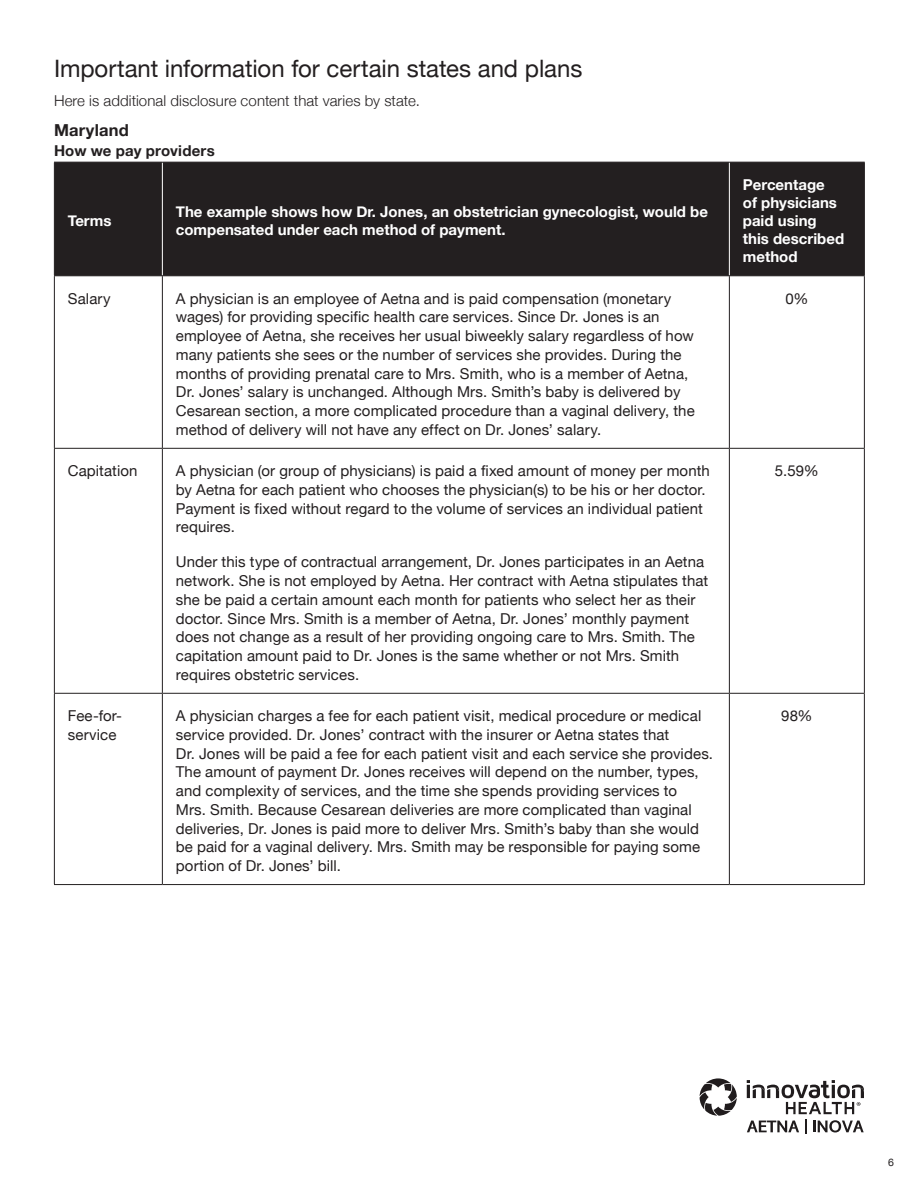
<style>
.page{position:relative;width:918px;height:1188px;background:#fff}
.page>*{position:absolute;margin:0;border:0;box-sizing:border-box;transform-origin:0 0}
.t1{font:24px "Helvetica Neue";color:#231f20}
.t2{font:700 16.5px "Helvetica Neue";letter-spacing:.01em;color:#231f20}
.t3{font:15px/18.8px "Helvetica Neue";letter-spacing:.005em;color:#231f20}
.t4{font:700 15px/18px "Helvetica Neue";color:#fff}
.t5{font:300 15px "Helvetica Neue";letter-spacing:.005em;color:#231f20}
.t6{font:700 15px "Helvetica Neue";letter-spacing:.015em;color:#231f20}
.t7{font:10.5px "Helvetica Neue";color:#231f20}
</style>
<div class="page">
<svg style="left:700px;top:1078px;width:37px;height:38px"></svg>
<svg style="left:747px;top:1080px;width:117px;height:54px"></svg>
<div style="left:55px;top:163px;width:809px;height:112px;background:#231f20"></div>
<hr style="left:162px;top:163px;width:1px;height:112px;background:#fff">
<hr style="left:729px;top:163px;width:1px;height:112px;background:#fff">
<hr style="left:54px;top:276px;width:1px;height:172px;background:#231f20">
<hr style="left:162px;top:276px;width:1px;height:172px;background:#231f20">
<hr style="left:729px;top:276px;width:1px;height:172px;background:#231f20">
<hr style="left:864px;top:276px;width:1px;height:172px;background:#231f20">
<hr style="left:54px;top:448px;width:108px;height:1px;background:#231f20">
<hr style="left:54px;top:449px;width:1px;height:244px;background:#231f20">
<hr style="left:162px;top:448px;width:567px;height:1px;background:#231f20">
<hr style="left:162px;top:449px;width:1px;height:244px;background:#231f20">
<hr style="left:729px;top:448px;width:136px;height:1px;background:#231f20">
<hr style="left:729px;top:449px;width:1px;height:244px;background:#231f20">
<hr style="left:864px;top:449px;width:1px;height:244px;background:#231f20">
<hr style="left:54px;top:693px;width:108px;height:1px;background:#231f20">
<hr style="left:54px;top:694px;width:1px;height:190px;background:#231f20">
<hr style="left:162px;top:693px;width:567px;height:1px;background:#231f20">
<hr style="left:162px;top:694px;width:1px;height:190px;background:#231f20">
<hr style="left:729px;top:693px;width:136px;height:1px;background:#231f20">
<hr style="left:729px;top:694px;width:1px;height:190px;background:#231f20">
<hr style="left:864px;top:694px;width:1px;height:190px;background:#231f20">
<hr style="left:54px;top:884px;width:108px;height:1px;background:#231f20">
<hr style="left:162px;top:884px;width:567px;height:1px;background:#231f20">
<hr style="left:729px;top:884px;width:136px;height:1px;background:#231f20">
<hr style="left:54px;top:162px;width:108px;height:1px;background:#231f20">
<hr style="left:54px;top:163px;width:1px;height:112px;background:#231f20">
<hr style="left:162px;top:162px;width:567px;height:1px;background:#231f20">
<hr style="left:729px;top:162px;width:136px;height:1px;background:#231f20">
<hr style="left:864px;top:163px;width:1px;height:112px;background:#231f20">
<hr style="left:54px;top:275px;width:108px;height:1px;background:#231f20">
<hr style="left:162px;top:275px;width:567px;height:1px;background:#231f20">
<hr style="left:729px;top:275px;width:136px;height:1px;background:#231f20">
<h2 class="t1" style="left:54px;top:51px;width:530px">Important information for certain states and plans</h2>
<p class="t5" style="left:54px;top:89px;width:367px">Here is additional disclosure content that varies by state.</p>
<h3 class="t2" style="left:54px;top:117px;width:76px">Maryland</h3>
<h4 class="t6" style="left:54px;top:139px;width:162px">How we pay providers</h4>
<p class="t4" style="left:68px;top:212px;width:45px">Terms</p>
<p class="t4" style="left:176px;top:203px;width:534px">The example shows how Dr. Jones, an obstetrician gynecologist, would be compensated under each method of payment.</p>
<p class="t4" style="left:743px;top:176px;width:103px">Percentage<br>of physicians paid using this described method</p>
<p class="t3" style="left:68px;top:290px;width:44px">Salary</p>
<p class="t3" style="left:176px;top:290px;width:520px">A physician is an employee of Aetna and is paid compensation (monetary wages) for providing specific health care services. Since Dr. Jones is an employee of Aetna, she receives her usual biweekly salary regardless of how many patients she sees or the number of services she provides. During the months of providing prenatal care to Mrs. Smith, who is a member of Aetna, Dr. Jones’ salary is unchanged. Although Mrs. Smith’s baby is delivered by Cesarean section, a more complicated procedure than a vaginal delivery, the method of delivery will not have any effect on Dr. Jones’ salary.</p>
<p class="t3" style="left:785px;top:290px;width:25px">0%</p>
<p class="t3" style="left:68px;top:462px;width:71px">Capitation</p>
<p class="t3" style="left:176px;top:462px;width:535px">A physician (or group of physicians) is paid a fixed amount of money per month by Aetna for each patient who chooses the physician(s) to be his or her doctor.<br>Payment is fixed without regard to the volume of services an individual patient requires.</p>
<p class="t3" style="left:176px;top:553px;width:534px">Under this type of contractual arrangement, Dr. Jones participates in an Aetna network. She is not employed by Aetna. Her contract with Aetna stipulates that she be paid a certain amount each month for patients who select her as their doctor. Since Mrs. Smith is a member of Aetna, Dr. Jones’ monthly payment does not change as a result of her providing ongoing care to Mrs. Smith. The capitation amount paid to Dr. Jones is the same whether or not Mrs. Smith requires obstetric services.</p>
<p class="t3" style="left:775px;top:462px;width:45px">5.59%</p>
<p class="t3" style="left:68px;top:707px;width:56px">Fee-for&shy;service</p>
<p class="t3" style="left:176px;top:707px;width:539px">A physician charges a fee for each patient visit, medical procedure or medical service provided. Dr. Jones’ contract with the insurer or Aetna states that<br>Dr. Jones will be paid a fee for each patient visit and each service she provides.<br>The amount of payment Dr. Jones receives will depend on the number, types, and complexity of services, and the time she spends providing services to<br>Mrs. Smith. Because Cesarean deliveries are more complicated than vaginal deliveries, Dr. Jones is paid more to deliver Mrs. Smith’s baby than she would be paid for a vaginal delivery. Mrs. Smith may be responsible for paying some portion of Dr. Jones’ bill.</p>
<p class="t3" style="left:781px;top:707px;width:33px">98%</p>
<p class="t7" style="left:888px;top:1155px;width:7px">6</p>
</div>
